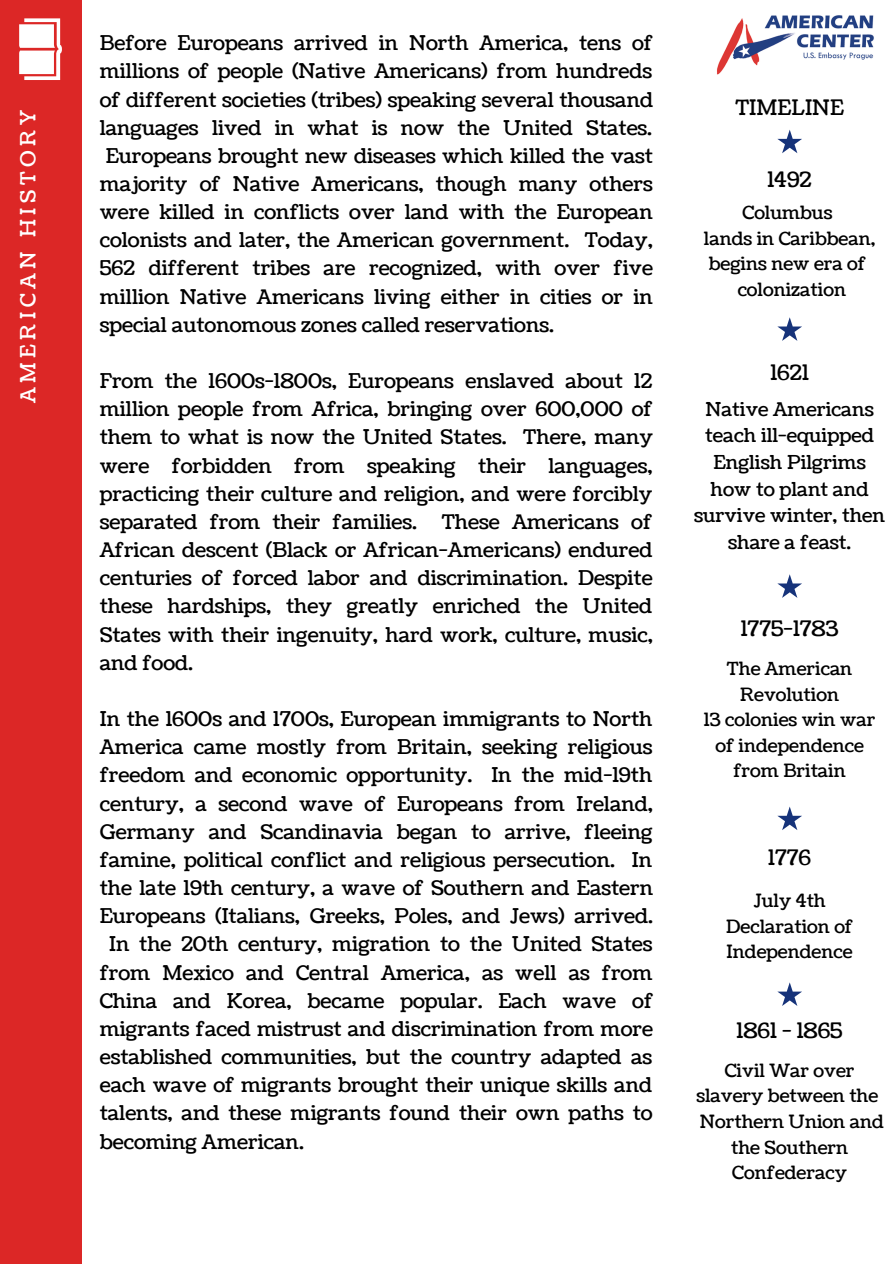
<style>
.page{position:relative;width:894px;height:1264px;background:#fff}
.page>*{position:absolute;margin:0;border:0;box-sizing:border-box;transform-origin:0 0}
.t1{font:21.3px "Coustard";color:#000}
.t2{font:20.85px "Coustard";letter-spacing:.22em;color:#fff}
.t3{font:20.25px/28.2px "Coustard";color:#000;text-align:justify}
.t4{font:19.05px/26.7px "Coustard";color:#000;text-align:center}
.t5{font:18.15px/25.5px "Coustard";color:#000;text-align:center}
</style>
<div class="page">
<div style="left:0;top:0;width:81px;height:1263px;background:#dc2726"></div>
<svg style="left:19px;top:18px;width:43px;height:62px;background:#f7d1d1"></svg>
<img style="left:717px;top:15px;width:157px;height:60px">
<svg style="left:777px;top:317px;width:24px;height:24px"></svg>
<svg style="left:777px;top:130px;width:24px;height:23px"></svg>
<svg style="left:777px;top:574px;width:24px;height:24px"></svg>
<svg style="left:777px;top:806px;width:24px;height:24px"></svg>
<svg style="left:777px;top:982px;width:24px;height:24px"></svg>
<p class="t2" style="left:14px;top:403px;width:295px;rotate:-90deg">AMERICAN HISTORY</p>
<p class="t3" style="left:100px;top:30px;width:554px">Before Europeans arrived in North America, tens of millions of people (Native Americans) from hundreds of different societies (tribes) speaking several thousand languages lived in what is now the United States.<br>Europeans brought new diseases which killed the vast majority of Native Americans, though many others were killed in conflicts over land with the European colonists and later, the American government. Today, 562 different tribes are recognized, with over five million Native Americans living either in cities or in special autonomous zones called reservations.</p>
<p class="t3" style="left:100px;top:367px;width:554px">From the 1600s-1800s, Europeans enslaved about 12 million people from Africa, bringing over 600,000 of them to what is now the United States. There, many were forbidden from speaking their languages, practicing their culture and religion, and were forcibly separated from their families. These Americans of African descent (Black or African-Americans) endured centuries of forced labor and discrimination. Despite these hardships, they greatly enriched the United States with their ingenuity, hard work, culture, music, and food.</p>
<p class="t3" style="left:100px;top:705px;width:554px">In the 1600s and 1700s, European immigrants to North</p>
<p class="t3" style="left:100px;top:733px;width:554px">America came mostly from Britain, seeking religious</p>
<p class="t3" style="left:100px;top:761px;width:554px">freedom and economic opportunity. In the mid-19th</p>
<p class="t3" style="left:100px;top:790px;width:554px">century, a second wave of Europeans from Ireland,</p>
<p class="t3" style="left:100px;top:818px;width:554px">Germany and Scandinavia began to arrive, fleeing</p>
<p class="t3" style="left:100px;top:846px;width:553px">famine, political conflict and religious persecution. In</p>
<p class="t3" style="left:100px;top:874px;width:554px">the late 19th century, a wave of Southern and Eastern</p>
<p class="t3" style="left:100px;top:902px;width:554px">Europeans (Italians, Greeks, Poles, and Jews) arrived.</p>
<p class="t3" style="left:109px;top:930px;width:544px">In the 20th century, migration to the United States</p>
<p class="t3" style="left:100px;top:958px;width:554px">from Mexico and Central America, as well as from</p>
<p class="t3" style="left:100px;top:987px;width:554px">China and Korea, became popular. Each wave of</p>
<p class="t3" style="left:100px;top:1015px;width:554px">migrants faced mistrust and discrimination from more</p>
<p class="t3" style="left:100px;top:1043px;width:553px">established communities, but the country adapted as</p>
<p class="t3" style="left:100px;top:1071px;width:553px">each wave of migrants brought their unique skills and</p>
<p class="t3" style="left:100px;top:1099px;width:554px">talents, and these migrants found their own paths to</p>
<p class="t3" style="left:100px;top:1127px;width:205px">becoming American.</p>
<p class="t1" style="left:735px;top:93px;width:110px">TIMELINE</p>
<p class="t1" style="left:767px;top:165px;width:46px">1492</p>
<p class="t5" style="left:742px;top:201px;width:91px">Columbus</p>
<p class="t5" style="left:703px;top:226px;width:173px">lands in Caribbean, begins new era of colonization</p>
<p class="t1" style="left:770px;top:358px;width:40px">1621</p>
<p class="t4" style="left:694px;top:396px;width:192px">Native Americans teach ill-equipped<br>English Pilgrims how to plant and survive winter, then share a feast.</p>
<p class="t1" style="left:740px;top:614px;width:99px">1775-1783</p>
<p class="t5" style="left:726px;top:656px;width:127px">The American<br>Revolution</p>
<p class="t5" style="left:703px;top:708px;width:173px">13 colonies win war of independence from Britain</p>
<p class="t1" style="left:768px;top:843px;width:44px">1776</p>
<p class="t5" style="left:753px;top:888px;width:74px">July 4th</p>
<p class="t5" style="left:726px;top:914px;width:128px;text-align:left">Declaration of<br>Independence</p>
<p class="t1" style="left:736px;top:1015px;width:108px">1861 - 1865</p>
<p class="t5" style="left:696px;top:1058px;width:189px">Civil War over slavery between the<br>Northern Union and the Southern<br>Confederacy</p>
</div>
